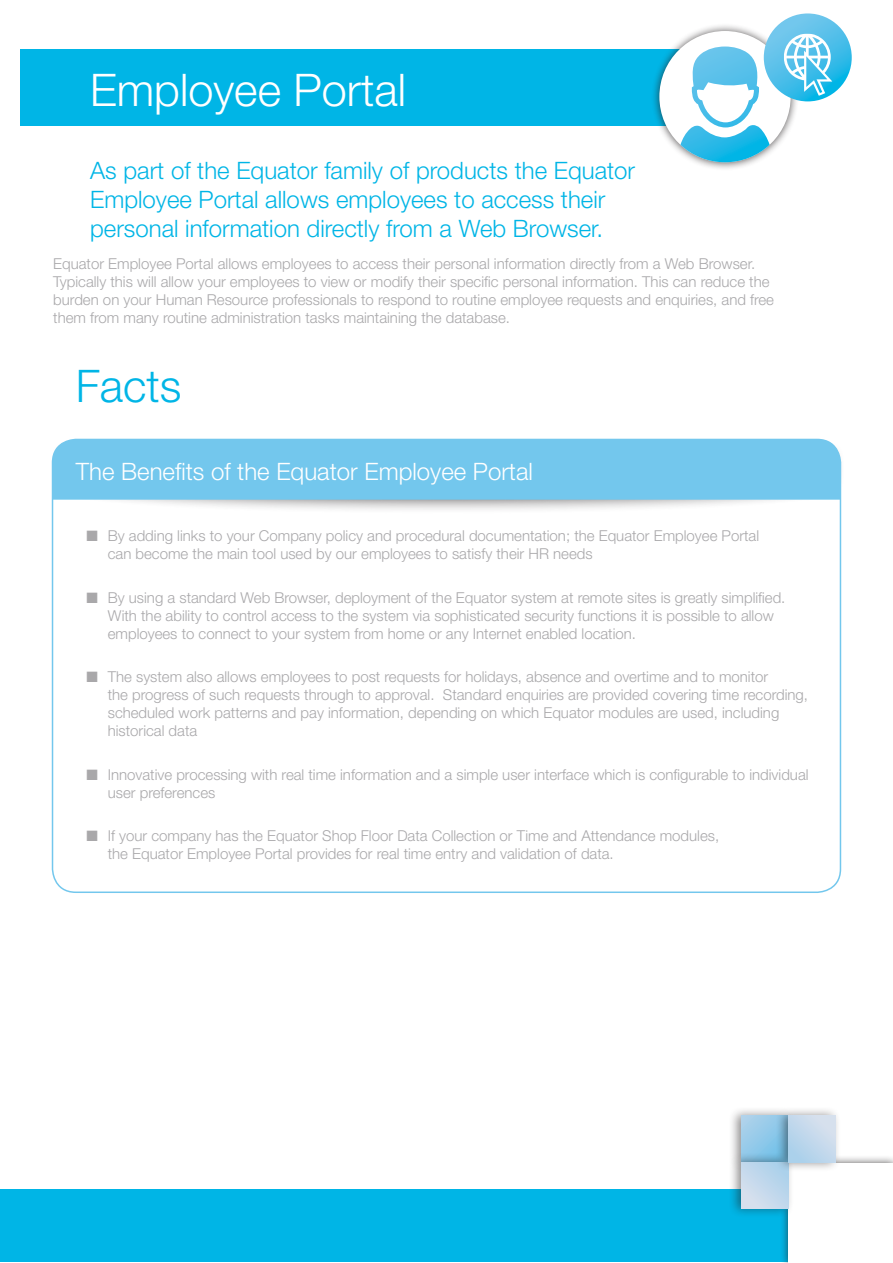
<style>
.page{position:relative;width:893px;height:1263px;background:#fff}
.page>*{position:absolute;margin:0;border:0;box-sizing:border-box;transform-origin:0 0}
.t1{font:300 54px "Helvetica Neue LT Std";color:#fff}
.t2{font:300 45px "Helvetica Neue LT Std";color:#fff}
.t3{font:300 45px "Helvetica Neue LT Std";color:#00b5e6}
.t4{font:300 24px/28.8px "Helvetica Neue LT Std";color:#00b5e6}
.t5{font:300 24px "Helvetica Neue LT Std";color:#fff}
.t6{font:300 15px/18px "Helvetica Neue LT Std";color:#a9a8aa}
</style>
<div class="page">
<div style="left:51px;top:441px;width:793px;height:72px;background:#231f20;opacity:.75"></div>
<div style="left:53px;top:439px;width:787px;height:61px;background:#73c7ed"></div>
<div style="left:20px;top:49px;width:688px;height:77px;background:#00b5e6"></div>
<div style="left:651px;top:23px;width:148px;height:148px;background:#231f20;opacity:.75"></div>
<div style="left:659px;top:31px;width:132px;height:131px;background:#fff;border-radius:50%"></div>
<svg style="left:680px;top:47px;width:90px;height:115px"></svg>
<svg style="left:764px;top:13px;width:88px;height:88px;background:#53c0ea"></svg>
<svg style="left:784px;top:34px;width:48px;height:62px"></svg>
<div style="left:0;top:1189px;width:799px;height:72px;background:#00b5e6"></div>
<div style="left:780px;top:1155px;width:113px;height:108px;background:#231f20;opacity:.75"></div>
<div style="left:789px;top:1163px;width:104px;height:100px;background:#fff"></div>
<div style="left:728px;top:1106px;width:66px;height:65px;background:#231f20;opacity:.5"></div>
<svg style="left:742px;top:1115px;width:33px;height:38px"></svg>
<div style="left:728px;top:1153px;width:66px;height:65px;background:#231f20;opacity:.5"></div>
<svg style="left:742px;top:1162px;width:47px;height:47px;background:#c2d8ec"></svg>
<div style="left:775px;top:1106px;width:66px;height:65px;background:#231f20;opacity:.5"></div>
<svg style="left:789px;top:1115px;width:46px;height:47px;background:#c2d8ec"></svg>
<h2 class="t2" style="left:90px;top:62px;width:317px">Employee Portal</h2>
<h1 class="t1" style="left:90px;top:74px;width:381px">Employee Portal</h1>
<h3 class="t4" style="left:90px;top:156px;width:547px">As part of the Equator family of products the Equator<br>Employee Portal allows employees to access their personal information directly from a Web Browser.</h3>
<p class="t6" style="left:53px;top:254px;width:722px">Equator Employee Portal allows employees to access their personal information directly from a Web Browser.<br>Typically this will allow your employees to view or modify their specific personal information. This can reduce the burden on your Human Resource professionals to respond to routine employee requests and enquiries, and free them from many routine administration tasks maintaining the database.</p>
<h2 class="t3" style="left:76px;top:359px;width:107px">Facts</h2>
<h3 class="t5" style="left:76px;top:457px;width:459px">The Benefits of the Equator Employee Portal</h3>
<p class="t6" style="left:108px;top:527px;width:653px;text-indent:-21px">■ By adding links to your Company policy and procedural documentation; the Equator Employee Portal can become the main tool used by our employees to satisfy their HR needs</p>
<p class="t6" style="left:108px;top:588px;width:679px;text-indent:-21px">■ By using a standard Web Browser, deployment of the Equator system at remote sites is greatly simplified.<br>With the ability to control access to the system via sophisticated security functions it is possible to allow employees to connect to your system from home or any Internet enabled location.</p>
<p class="t6" style="left:108px;top:668px;width:702px;text-indent:-21px">■ The system also allows employees to post requests for holidays, absence and overtime and to monitor<br>the progress of such requests through to approval. Standard enquiries are provided covering time recording, scheduled work patterns and pay information, depending on which Equator modules are used, including historical data</p>
<p class="t6" style="left:108px;top:765px;width:702px;text-indent:-21px">■ Innovative processing with real time information and a simple user interface which is configurable to individual user preferences</p>
<p class="t6" style="left:108px;top:827px;width:613px;text-indent:-21px">■ If your company has the Equator Shop Floor Data Collection or Time and Attendance modules, the Equator Employee Portal provides for real time entry and validation of data.</p>
</div>
